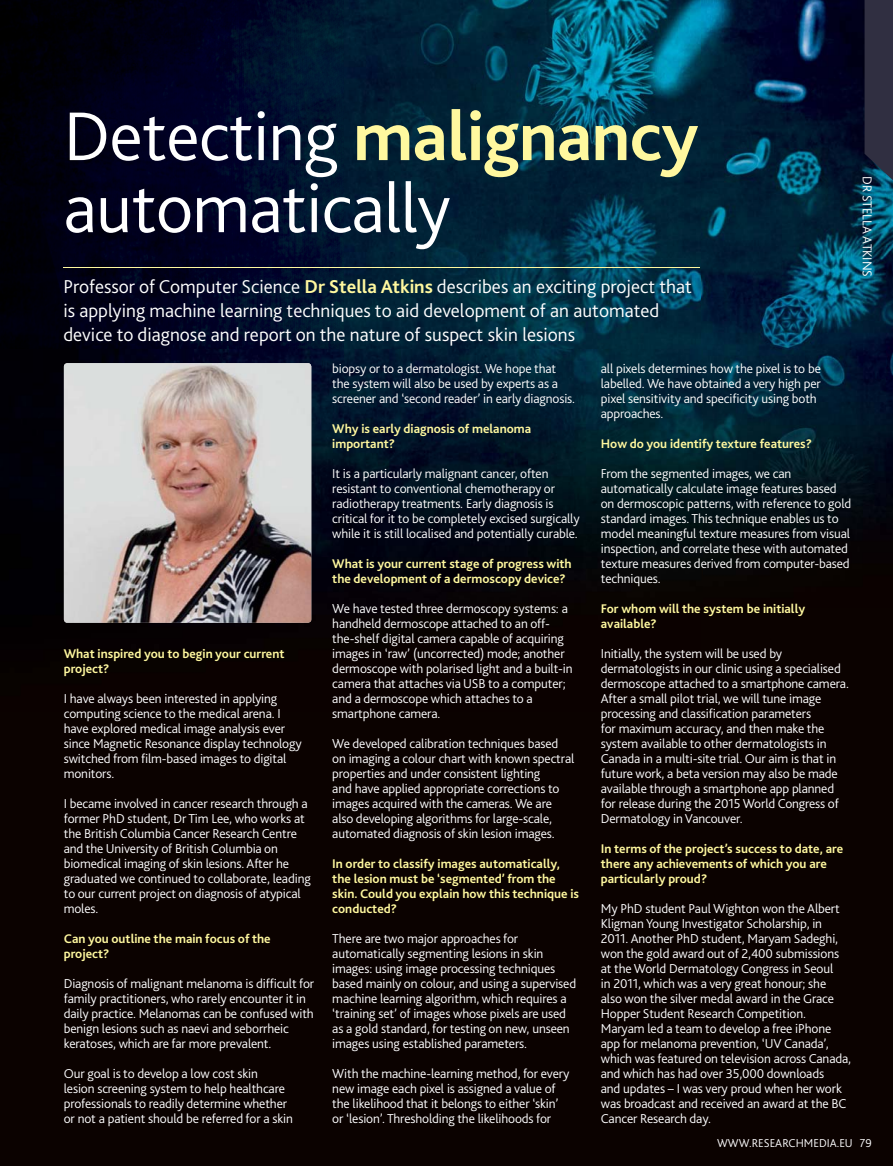
<style>
.page{position:relative;width:893px;height:1166px;background:#fff}
.page>*{position:absolute;margin:0;border:0;box-sizing:border-box;transform-origin:0 0}
.t1{font:300 72px/72px "Bliss 2";letter-spacing:-.01em;color:#fff}
.t2{font:300 19.5px/24px "Bliss 2";color:#fff}
.t3{font:300 13.5px/15px "Bliss 2";letter-spacing:-.01em;color:#fff}
.t4{font:700 13.2px/15px "Bliss 2";color:#fff89f}
.t5{font:300 12px "Bliss 2";color:#fff}
.s1{font-weight:700;color:#fff89f}
</style>
<div class="page">
<img style="left:0;top:0;width:893px;height:1165px">
<img style="left:64px;top:363px;width:247px;height:259px;border-radius:3px">
<hr style="left:63px;top:267px;width:637px;height:1px;background:#fff89f">
<svg style="left:864px;top:0;width:29px;height:191px;background:#293145"></svg>
<p class="t1" style="left:64px;top:107px;width:636px">Detecting <span class="s1">malignancy </span>automatically</p>
<p class="t2" style="left:63px;top:276px;width:630px">Professor of Computer Science <span class="s1">Dr Stella Atkins</span> describes an exciting project that is applying machine learning techniques to aid development of an automated device to diagnose and report on the nature of suspect skin lesions</p>
<p class="t4" style="left:64px;top:647px;width:222px">What inspired you to begin your current project?</p>
<p class="t3" style="left:64px;top:692px;width:239px">I have always been interested in applying computing science to the medical arena. I have explored medical image analysis ever since Magnetic Resonance display technology switched from film-based images to digital monitors.</p>
<p class="t3" style="left:64px;top:797px;width:248px">I became involved in cancer research through a former PhD student, Dr Tim Lee, who works at the British Columbia Cancer Research Centre and the University of British Columbia on biomedical imaging of skin lesions. After he graduated we continued to collaborate, leading to our current project on diagnosis of atypical moles.</p>
<p class="t4" style="left:64px;top:932px;width:208px">Can you outline the main focus of the project?</p>
<p class="t3" style="left:64px;top:977px;width:252px">Diagnosis of malignant melanoma is difficult for family practitioners, who rarely encounter it in daily practice. Melanomas can be confused with benign lesions such as naevi and seborrheic keratoses, which are far more prevalent.</p>
<p class="t3" style="left:64px;top:1067px;width:231px">Our goal is to develop a low cost skin<br>lesion screening system to help healthcare professionals to readily determine whether or not a patient should be referred for a skin</p>
<p class="t3" style="left:332px;top:362px;width:244px">biopsy or to a dermatologist. We hope that the system will also be used by experts as a screener and ‘second reader’ in early diagnosis.</p>
<p class="t4" style="left:332px;top:422px;width:201px">Why is early diagnosis of melanoma important?</p>
<p class="t3" style="left:332px;top:467px;width:249px">It is a particularly malignant cancer, often resistant to conventional chemotherapy or radiotherapy treatments. Early diagnosis is critical for it to be completely excised surgically while it is still localised and potentially curable.</p>
<p class="t4" style="left:332px;top:557px;width:241px">What is your current stage of progress with the development of a dermoscopy device?</p>
<p class="t3" style="left:332px;top:602px;width:242px">We have tested three dermoscopy systems: a handheld dermoscope attached to an off&shy;the-shelf digital camera capable of acquiring images in ‘raw’ (uncorrected) mode; another dermoscope with polarised light and a built-in camera that attaches via USB to a computer; and a dermoscope which attaches to a smartphone camera.</p>
<p class="t3" style="left:332px;top:737px;width:244px">We developed calibration techniques based on imaging a colour chart with known spectral properties and under consistent lighting<br>and have applied appropriate corrections to images acquired with the cameras. We are also developing algorithms for large-scale, automated diagnosis of skin lesion images.</p>
<p class="t4" style="left:332px;top:857px;width:248px">In order to classify images automatically, the lesion must be ‘segmented’ from the skin. Could you explain how this technique is conducted?</p>
<p class="t3" style="left:332px;top:932px;width:245px">There are two major approaches for automatically segmenting lesions in skin images: using image processing techniques based mainly on colour, and using a supervised machine learning algorithm, which requires a ‘training set’ of images whose pixels are used as a gold standard, for testing on new, unseen images using established parameters.</p>
<p class="t3" style="left:332px;top:1067px;width:239px">With the machine-learning method, for every new image each pixel is assigned a value of the likelihood that it belongs to either ‘skin’ or ‘lesion’. Thresholding the likelihoods for</p>
<p class="t3" style="left:601px;top:362px;width:222px">all pixels determines how the pixel is to be labelled. We have obtained a very high per pixel sensitivity and specificity using both approaches.</p>
<p class="t4" style="left:601px;top:437px;width:213px">How do you identify texture features?</p>
<p class="t3" style="left:601px;top:467px;width:252px">From the segmented images, we can automatically calculate image features based on dermoscopic patterns, with reference to gold standard images. This technique enables us to model meaningful texture measures from visual inspection, and correlate these with automated texture measures derived from computer-based techniques.</p>
<p class="t4" style="left:601px;top:602px;width:206px">For whom will the system be initially available?</p>
<p class="t3" style="left:601px;top:647px;width:250px">Initially, the system will be used by dermatologists in our clinic using a specialised dermoscope attached to a smartphone camera.<br>After a small pilot trial, we will tune image processing and classification parameters<br>for maximum accuracy, and then make the system available to other dermatologists in Canada in a multi-site trial. Our aim is that in future work, a beta version may also be made available through a smartphone app planned for release during the 2015 World Congress of Dermatology in Vancouver.</p>
<p class="t4" style="left:601px;top:842px;width:244px">In terms of the project’s success to date, are there any achievements of which you are particularly proud?</p>
<p class="t3" style="left:601px;top:902px;width:252px">My PhD student Paul Wighton won the Albert Kligman Young Investigator Scholarship, in 2011. Another PhD student, Maryam Sadeghi, won the gold award out of 2,400 submissions at the World Dermatology Congress in Seoul<br>in 2011, which was a very great honour; she<br>also won the silver medal award in the Grace Hopper Student Research Competition.<br>Maryam led a team to develop a free iPhone app for melanoma prevention, ‘UV Canada’, which was featured on television across Canada, and which has had over 35,000 downloads<br>and updates – I was very proud when her work was broadcast and received an award at the BC Cancer Research day.</p>
<p class="t3" style="left:873px;top:176px;width:103px;rotate:90deg">DR STELLA ATKINS</p>
<p class="t5" style="left:717px;top:1138px;width:156px">WWW.RESEARCHMEDIA.EU 79</p>
</div>
